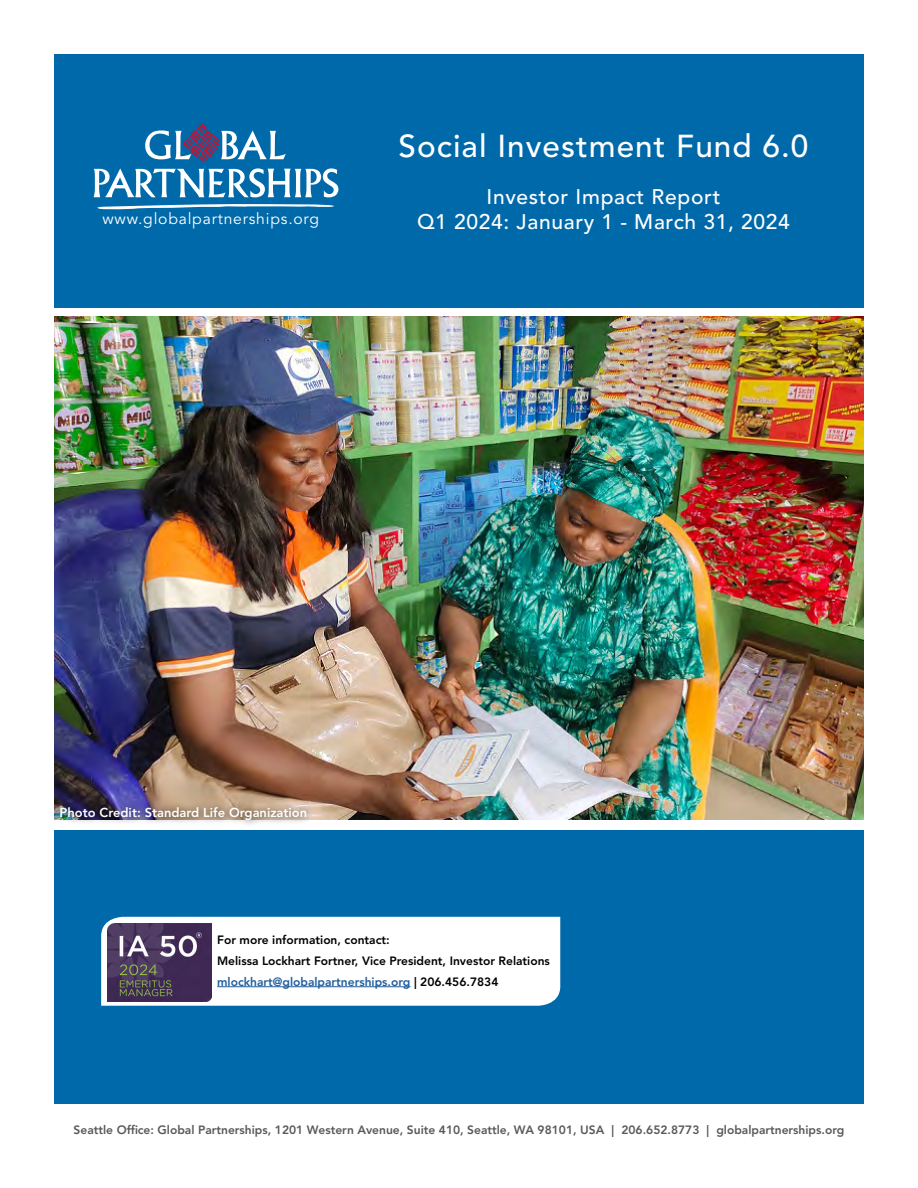
<style>
.page{position:relative;width:918px;height:1188px;background:#fff}
.page>*{position:absolute;margin:0;border:0;box-sizing:border-box;transform-origin:0 0}
.t1{font:500 31.5px "Avenir LT Std";letter-spacing:.035em;color:#fff}
.t2{font:500 21px "Avenir LT Std";letter-spacing:.035em;color:#fff}
.t3{font:15.75px "Avenir LT Std";letter-spacing:.05em;color:#fff}
.t4{font:800 12.9px "Avenir LT Std";color:#fff}
.t5{font:800 12px/21px "Avenir LT Std";color:#000}
.t6{font:800 12px "Avenir LT Std";color:#58595b}
.s1{color:#215e9e}
</style>
<div class="page">
<img style="left:54px;top:317px;width:810px;height:503px">
<div style="left:54px;top:830px;width:810px;height:274px;background:#0069aa"></div>
<div style="left:54px;top:54px;width:810px;height:254px;background:#0069aa"></div>
<div style="left:101px;top:917px;width:459px;height:89px;background:#fff"></div>
<hr style="left:217px;top:986px;width:194px;height:1px;background:#215e9e">
<div style="left:52px;top:800px;width:262px;height:27px;background:#000;opacity:.75"></div>
<img style="left:108px;top:923px;width:103px;height:79px">
<svg style="left:94px;top:168px;width:244px;height:29px"></svg>
<svg style="left:145px;top:123px;width:141px;height:39px"></svg>
<svg style="left:97px;top:204px;width:237px;height:5px"></svg>
<h1 class="t1" style="left:399px;top:127px;width:411px">Social Investment Fund 6.0</h1>
<h2 class="t2" style="left:487px;top:184px;width:235px">Investor Impact Report</h2>
<h3 class="t3" style="left:102px;top:210px;width:218px">www.globalpartnerships.org</h3>
<h2 class="t2" style="left:417px;top:210px;width:374px">Q1 2024: January 1 - March 31, 2024</h2>
<p class="t4" style="left:60px;top:805px;width:249px">Photo Credit: Standard Life Organization</p>
<p class="t5" style="left:217px;top:929px;width:334px">For more information, contact:<br>Melissa Lockhart Fortner, Vice President, Investor Relations <span class="s1">mlockhart@globalpartnerships.org</span> | 206.456.7834</p>
<p class="t6" style="left:74px;top:1123px;width:772px">Seattle Office: Global Partnerships, 1201 Western Avenue, Suite 410, Seattle, WA 98101, USA | 206.652.8773 | globalpartnerships.org</p>
</div>
